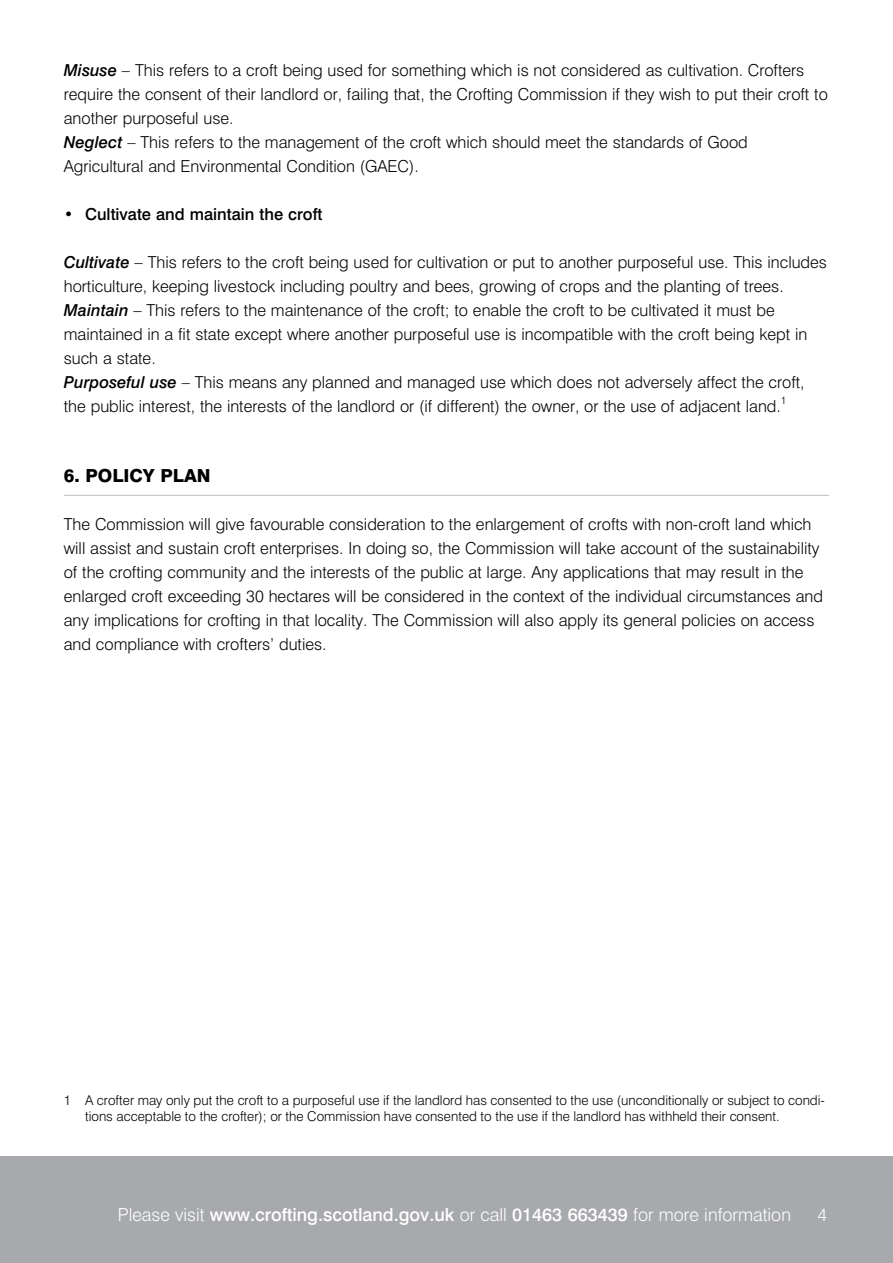
<style>
.page{position:relative;width:893px;height:1263px;background:#fff}
.page>*{position:absolute;margin:0;border:0;box-sizing:border-box;transform-origin:0 0}
.t1{font:500 18px "Swiss 721 BT";color:#fff}
.t2{font:800 18px "Swiss 721 BT";color:#000}
.t3{font:300 18px "Swiss 721 BT";color:#fff}
.t4{font:300 16.5px/24px "Swiss 721 BT";color:#000}
.t5{font:500 16.5px "Swiss 721 BT";color:#000}
.t6{font:300 13.5px/16.2px "Swiss 721 BT";color:#000}
.t7{font:300 10.5px "Swiss 721 BT";color:#000}
.s1{font-weight:500;font-style:italic}
.s2{font-weight:300}
</style>
<div class="page">
<div style="left:0;top:1157px;width:893px;height:106px;background:#a7a9ac"></div>
<hr style="left:64px;top:495px;width:765px;height:1px;background:#bcbec0">
<p class="t4" style="left:64px;top:58px;width:766px"><span class="s1">Misuse</span> – This refers to a croft being used for something which is not considered as cultivation. Crofters require the consent of their landlord or, failing that, the Crofting Commission if they wish to put their croft to another purposeful use.<br><span class="s1">Neglect</span> – This refers to the management of the croft which should meet the standards of Good Agricultural and Environmental Condition (GAEC).</p>
<p class="t5" style="left:64px;top:204px;width:260px">• Cultivate and maintain the croft</p>
<p class="t4" style="left:64px;top:250px;width:765px"><span class="s1">Cultivate</span> – This refers to the croft being used for cultivation or put to another purposeful use. This includes horticulture, keeping livestock including poultry and bees, growing of crops and the planting of trees.<br><span class="s1">Maintain</span> – This refers to the maintenance of the croft; to enable the croft to be cultivated it must be maintained in a fit state except where another purposeful use is incompatible with the croft being kept in such a state.<br><span class="s1">Purposeful use</span> – This means any planned and managed use which does not adversely affect the croft, the public interest, the interests of the landlord or (if different) the owner, or the use of adjacent land.</p>
<p class="t7" style="left:781px;top:394px;width:7px">1</p>
<p class="t2" style="left:64px;top:465px;width:148px">6. POLICY PLAN</p>
<p class="t4" style="left:64px;top:512px;width:761px">The Commission will give favourable consideration to the enlargement of crofts with non-croft land which will assist and sustain croft enterprises. In doing so, the Commission will take account of the sustainability of the crofting community and the interests of the public at large. Any applications that may result in the enlarged croft exceeding 30 hectares will be considered in the context of the individual circumstances and any implications for crofting in that locality. The Commission will also apply its general policies on access and compliance with crofters’ duties.</p>
<p class="t6" style="left:85px;top:1092px;width:741px;text-indent:-21px">1 A crofter may only put the croft to a purposeful use if the landlord has consented to the use (unconditionally or subject to condi&shy;tions acceptable to the crofter); or the Commission have consented to the use if the landlord has withheld their consent.</p>
<p class="t1" style="left:118px;top:1203px;width:675px"><span class="s2">Please visit</span> www.crofting.scotland.gov.uk <span class="s2">or call</span> 01463 663439 <span class="s2">for more information</span></p>
<p class="t3" style="left:817px;top:1203px;width:11px">4</p>
</div>
